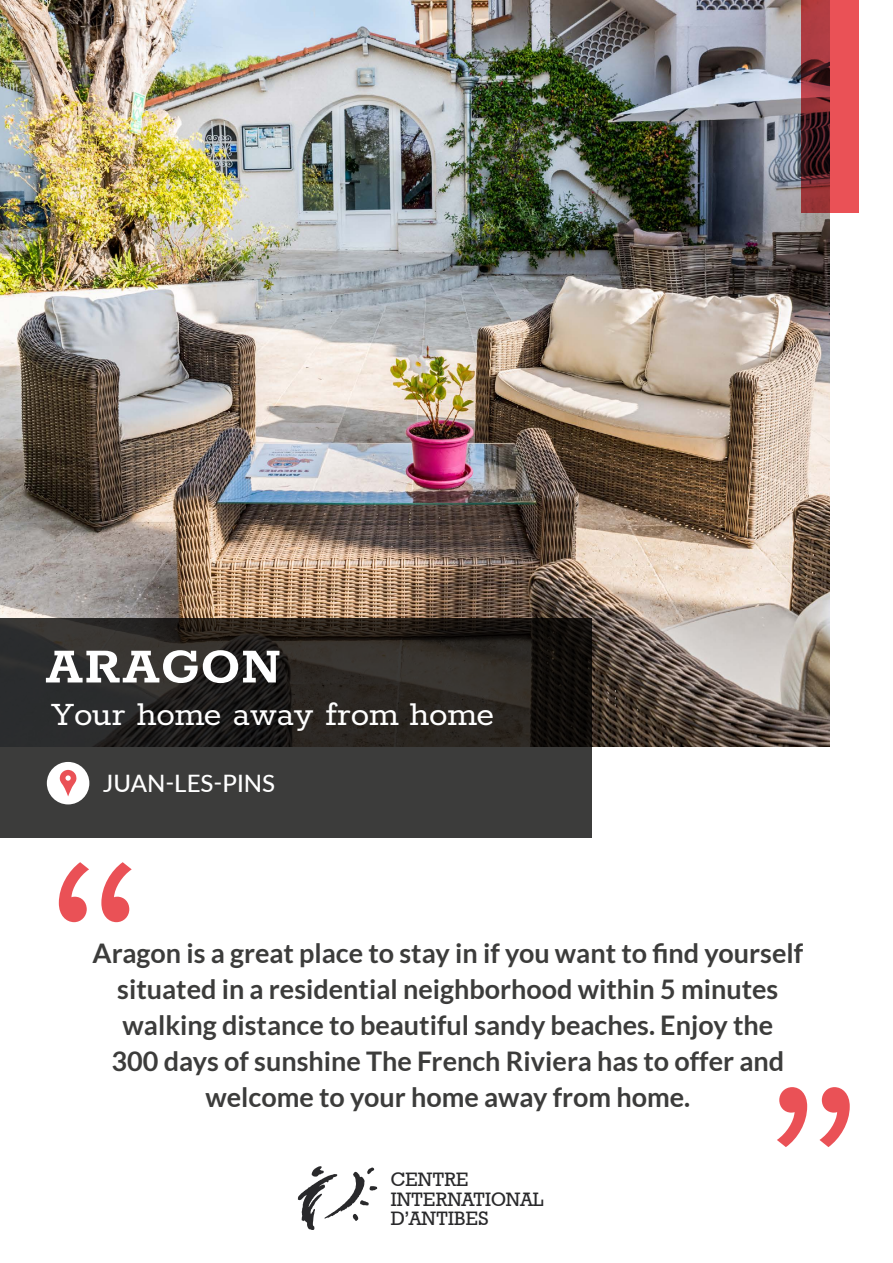
<style>
.page{position:relative;width:893px;height:1263px;background:#fff}
.page>*{position:absolute;margin:0;border:0;box-sizing:border-box;transform-origin:0 0}
.t1{font:300 300px "Proxima Nova";color:#ea5156}
.t2{font:700 55.5px "Rokkitt";color:#fff}
.t3{font:37.5px "Rokkitt";color:#fff}
.t4{font:700 27px/36px "Lato";color:#3c3c3b;text-align:center}
.t5{font:500 24px "Lato";color:#fff}
.t6{font:19.5px/19.5px "Geometric Slab 712 BT Medium A";color:#29292b}
</style>
<div class="page">
<img style="left:0;top:0;width:829px;height:746px">
<svg style="left:0;top:618px;width:591px;height:220px;background:#2f2d2b"></svg>
<svg style="left:298px;top:1166px;width:79px;height:64px"></svg>
<div style="left:47px;top:762px;width:42px;height:42px;background:#fff;border-radius:50%"></div>
<svg style="left:60px;top:770px;width:17px;height:26px"></svg>
<svg style="left:801px;top:0;width:57px;height:213px;background:#ad3c41"></svg>
<h2 class="t2" style="left:45px;top:625px;width:238px">ARAGON</h2>
<h3 class="t3" style="left:51px;top:689px;width:445px">Your home away from home</h3>
<p class="t5" style="left:103px;top:766px;width:174px">JUAN-LES-PINS</p>
<h1 class="t1" style="left:41px;top:799px;width:110px">“</h1>
<p class="t4" style="left:93px;top:934px;width:712px">Aragon is a great place to stay in if you want to find yourself situated in a residential neighborhood within 5 minutes walking distance to beautiful sandy beaches. Enjoy the<br>300 days of sunshine The French Riviera has to offer and welcome to your home away from home.</p>
<h1 class="t1" style="left:868px;top:1210px;width:110px;rotate:-180deg">“</h1>
<p class="t6" style="left:391px;top:1169px;width:155px">CENTRE<br>INTERNATIONAL<br>D’ANTIBES</p>
</div>
